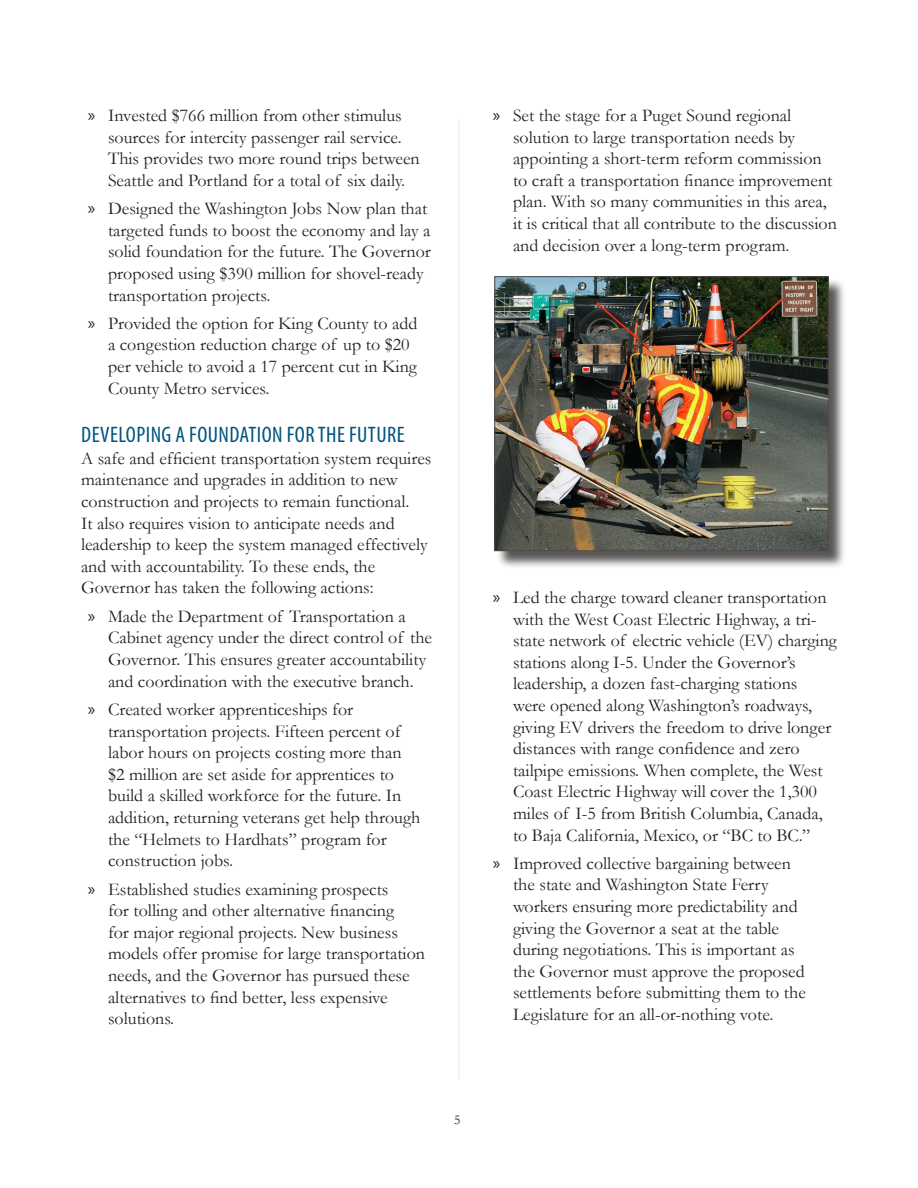
<style>
.page{position:relative;width:918px;height:1188px;background:#fff}
.page>*{position:absolute;margin:0;border:0;box-sizing:border-box;transform-origin:0 0}
.subtitle{font:condensed 22.5px "Myriad Pro";letter-spacing:.02em;color:#005480}
.bullets{font:18px/21.6px "Garamond";color:#231f20}
.t1{font:13.5px "Garamond";color:#231f20}
.s1{font-family:"Myriad Pro"}
</style>
<div class="page">
<hr style="left:458px;top:119px;width:2px;height:961px;background:#dcdddf">
<div style="left:496px;top:278px;width:350px;height:291px;background:#231f20;opacity:.75"></div>
<img style="left:497px;top:278px;width:329px;height:271px">
<div style="left:495px;top:276px;width:333px;height:275px;border:1px solid #524a47"></div>
<p class="bullets" style="left:108px;top:104px;width:313px;text-indent:-20px"><span class="s1">»</span> Invested $766 million from other stimulus sources for intercity passenger rail service.<br>This provides two more round trips between Seattle and Portland for a total of six daily.</p>
<p class="bullets" style="left:108px;top:197px;width:324px;text-indent:-20px"><span class="s1">»</span> Designed the Washington Jobs Now plan that targeted funds to boost the economy and lay a solid foundation for the future. The Governor proposed using $390 million for shovel-ready transportation projects.</p>
<p class="bullets" style="left:108px;top:312px;width:311px;text-indent:-20px"><span class="s1">»</span> Provided the option for King County to add a congestion reduction charge of up to $20 per vehicle to avoid a 17 percent cut in King County Metro services.</p>
<p class="subtitle" style="left:81px;top:421px;width:325px">DEVELOPING A FOUNDATION FOR THE FUTURE</p>
<p class="bullets" style="left:81px;top:447px;width:352px">A safe and efficient transportation system requires maintenance and upgrades in addition to new construction and projects to remain functional.<br>It also requires vision to anticipate needs and leadership to keep the system managed effectively and with accountability. To these ends, the Governor has taken the following actions:</p>
<p class="bullets" style="left:108px;top:605px;width:326px;text-indent:-20px"><span class="s1">»</span> Made the Department of Transportation a Cabinet agency under the direct control of the Governor. This ensures greater accountability and coordination with the executive branch.</p>
<p class="bullets" style="left:108px;top:698px;width:314px;text-indent:-20px"><span class="s1">»</span> Created worker apprenticeships for transportation projects. Fifteen percent of labor hours on projects costing more than $2 million are set aside for apprentices to build a skilled workforce for the future. In addition, returning veterans get help through the “Helmets to Hardhats” program for construction jobs.</p>
<p class="bullets" style="left:108px;top:878px;width:319px;text-indent:-20px"><span class="s1">»</span> Established studies examining prospects<br>for tolling and other alternative financing<br>for major regional projects. New business models offer promise for large transportation needs, and the Governor has pursued these alternatives to find better, less expensive solutions.</p>
<p class="bullets" style="left:513px;top:104px;width:326px;text-indent:-20px"><span class="s1">»</span> Set the stage for a Puget Sound regional solution to large transportation needs by appointing a short-term reform commission to craft a transportation finance improvement plan. With so many communities in this area, it is critical that all contribute to the discussion and decision over a long-term program.</p>
<p class="bullets" style="left:513px;top:586px;width:325px;text-indent:-20px"><span class="s1">»</span> Led the charge toward cleaner transportation with the West Coast Electric Highway, a tri&shy;state network of electric vehicle (EV) charging stations along I-5. Under the Governor’s leadership, a dozen fast-charging stations<br>were opened along Washington’s roadways, giving EV drivers the freedom to drive longer distances with range confidence and zero tailpipe emissions. When complete, the West Coast Electric Highway will cover the 1,300 miles of I-5 from British Columbia, Canada, to Baja California, Mexico, or “BC to BC.”</p>
<p class="bullets" style="left:513px;top:852px;width:294px;text-indent:-20px"><span class="s1">»</span> Improved collective bargaining between the state and Washington State Ferry workers ensuring more predictability and giving the Governor a seat at the table during negotiations. This is important as the Governor must approve the proposed settlements before submitting them to the Legislature for an all-or-nothing vote.</p>
<p class="t1" style="left:454px;top:1111px;width:8px">5</p>
</div>
